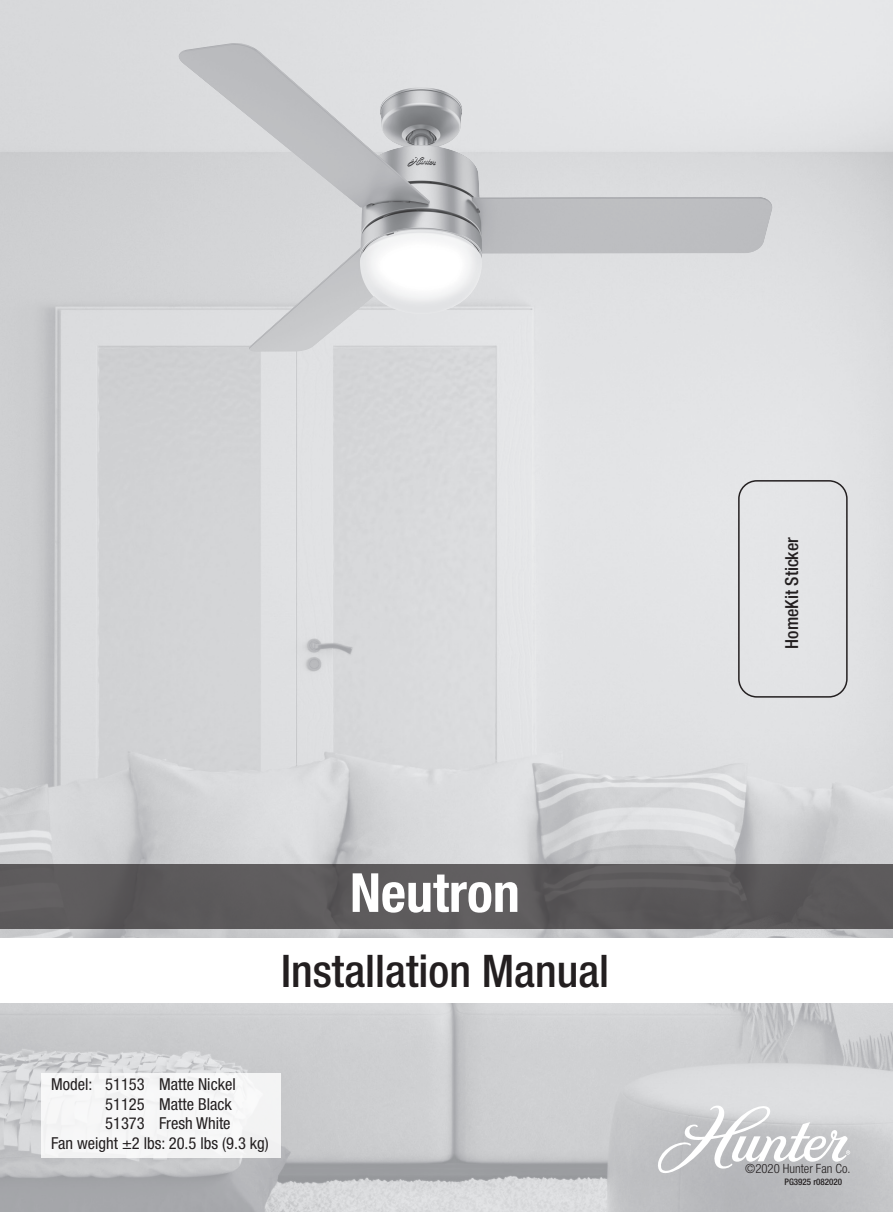
<style>
.page{position:relative;width:893px;height:1212px;background:#fff}
.page>*{position:absolute;margin:0;border:0;box-sizing:border-box;transform-origin:0 0}
.t1{font:700 condensed 54px "Helvetica Neue LT Std";color:#fff}
.t2{font:500 condensed 45px "Helvetica Neue LT Std";color:#231f20}
.t3{font:500 condensed 18px "Helvetica Neue LT Std";color:#231f20}
.t4{font:condensed 16.5px "Helvetica Neue LT Std";color:#231f20}
.t5{font:300 condensed 12.75px "Helvetica Neue LT Std";color:#231f20}
.t6{font:500 condensed 9px "Helvetica Neue LT Std";color:#231f20}
</style>
<div class="page">
<img style="left:0;top:0;width:893px;height:1212px">
<div style="left:0;top:939px;width:893px;height:64px;background:#fff"></div>
<div style="left:0;top:864px;width:893px;height:64px;background:#5d5a5c"></div>
<div style="left:41px;top:1073px;width:240px;height:85px;background:#f6f7f7"></div>
<img style="left:179px;top:43px;width:593px;height:309px">
<div style="left:738px;top:480px;width:110px;height:218px;border:2px solid #231f20;border-radius:18px"></div>
<svg style="left:658px;top:1105px;width:192px;height:68px"></svg>
<p class="t1" style="left:350px;top:860px;width:171px">Neutron</p>
<p class="t2" style="left:281px;top:944px;width:330px">Installation Manual</p>
<p class="t4" style="left:51px;top:1074px;width:186px">Model: 51153 Matte Nickel</p>
<p class="t4" style="left:105px;top:1094px;width:128px">51125 Matte Black</p>
<p class="t4" style="left:105px;top:1114px;width:127px">51373 Fresh White</p>
<p class="t4" style="left:51px;top:1134px;width:219px">Fan weight ±2 lbs: 20.5 lbs (9.3 kg)</p>
<p class="t3" style="left:781px;top:648px;width:113px;rotate:-90deg">HomeKit Sticker</p>
<p class="t5" style="left:745px;top:1161px;width:107px">©2020 Hunter Fan Co.</p>
<p class="t6" style="left:784px;top:1176px;width:59px">PG3925 r082020</p>
</div>
